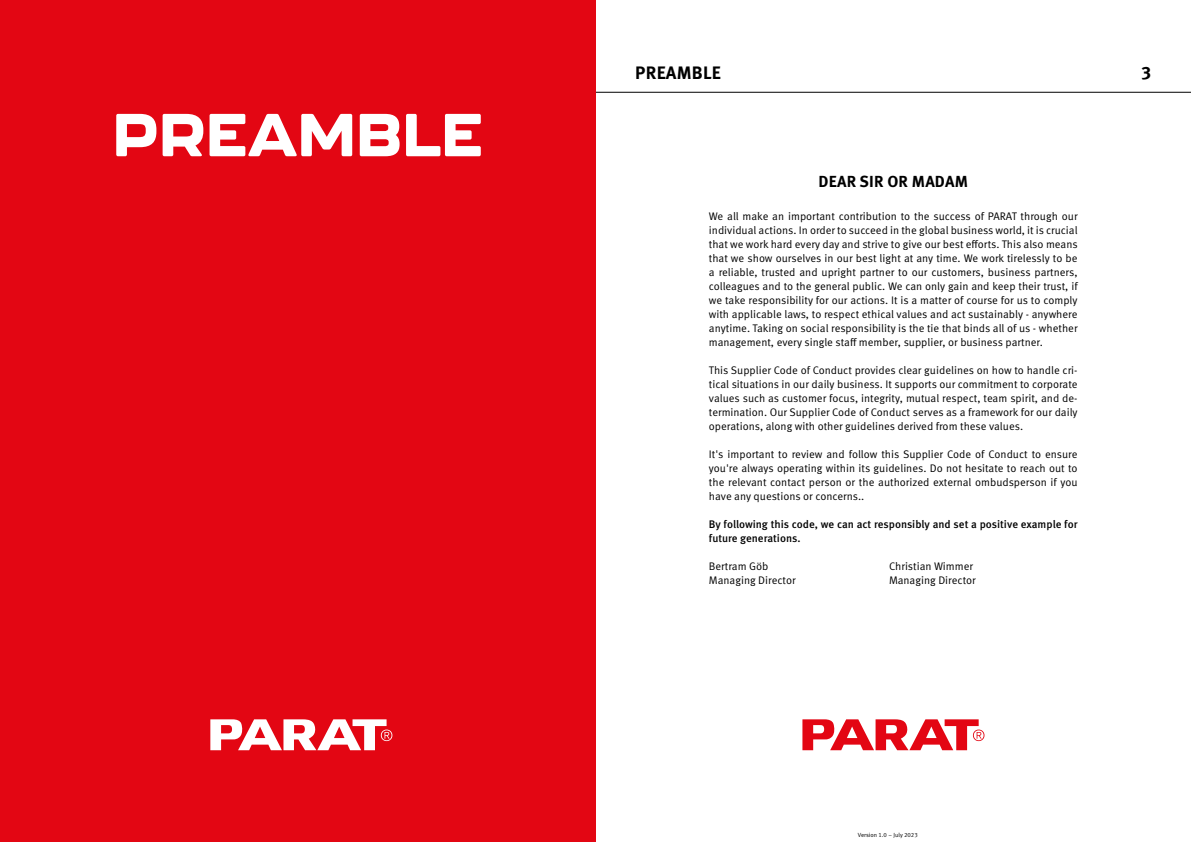
<style>
.page{position:relative;width:1191px;height:842px;background:#fff}
.page>*{position:absolute;margin:0;border:0;box-sizing:border-box;transform-origin:0 0}
.t1{font:800 60px "Kallisto";color:#fff}
.t2{font:700 18px "Meta Pro";letter-spacing:.01em;color:#000}
.t3{font:700 16px "Meta Pro";letter-spacing:.01em;color:#000}
.t4{font:11px/14px "Meta Pro";color:#000;text-align:justify}
.t5{font:500 11px/14px "Meta Pro";color:#000}
.t6{font:6px "Meta Pro";color:#000}
</style>
<div class="page">
<hr style="left:595px;top:92px;width:596px;height:1px;background:#000">
<div style="left:0;top:0;width:595px;height:842px;background:#e30613"></div>
<svg style="left:802px;top:719px;width:182px;height:31px"></svg>
<svg style="left:210px;top:719px;width:182px;height:31px"></svg>
<h1 class="t1" style="left:112px;top:98px;width:372px">PREAMBLE</h1>
<h2 class="t2" style="left:635px;top:61px;width:87px">PREAMBLE</h2>
<h3 class="t3" style="left:818px;top:171px;width:151px">DEAR SIR OR MADAM</h3>
<p class="t4" style="left:709px;top:210px;width:370px">We all make an important contribution to the success of PARAT through our individual actions. In order to succeed in the global business world, it is crucial that we work hard every day and strive to give our best efforts. This also means that we show ourselves in our best light at any time. We work tirelessly to be a reliable, trusted and upright partner to our customers, business partners, colleagues and to the general public. We can only gain and keep their trust, if we take responsibility for our actions. It is a matter of course for us to comply with applicable laws, to respect ethical values and act sustainably - anywhere anytime. Taking on social responsibility is the tie that binds all of us - whether management, every single staff member, supplier, or business partner.</p>
<p class="t4" style="left:709px;top:364px;width:370px">This Supplier Code of Conduct provides clear guidelines on how to handle cri&shy;tical situations in our daily business. It supports our commitment to corporate values such as customer focus, integrity, mutual respect, team spirit, and de&shy;termination. Our Supplier Code of Conduct serves as a framework for our daily operations, along with other guidelines derived from these values.</p>
<p class="t4" style="left:709px;top:448px;width:370px">It's important to review and follow this Supplier Code of Conduct to ensure you're always operating within its guidelines. Do not hesitate to reach out to the relevant contact person or the authorized external ombudsperson if you have any questions or concerns..</p>
<p class="t5" style="left:709px;top:518px;width:370px">By following this code, we can act responsibly and set a positive example for future generations.</p>
<p class="t4" style="left:709px;top:560px;width:61px">Bertram Göb</p>
<p class="t4" style="left:889px;top:560px;width:86px">Christian Wimmer</p>
<p class="t4" style="left:709px;top:574px;width:88px">Managing Director</p>
<p class="t4" style="left:889px;top:574px;width:88px">Managing Director</p>
<h2 class="t2" style="left:1141px;top:61px;width:11px">3</h2>
<p class="t6" style="left:858px;top:831px;width:61px">Version 1.0 – July 2023</p>
</div>
